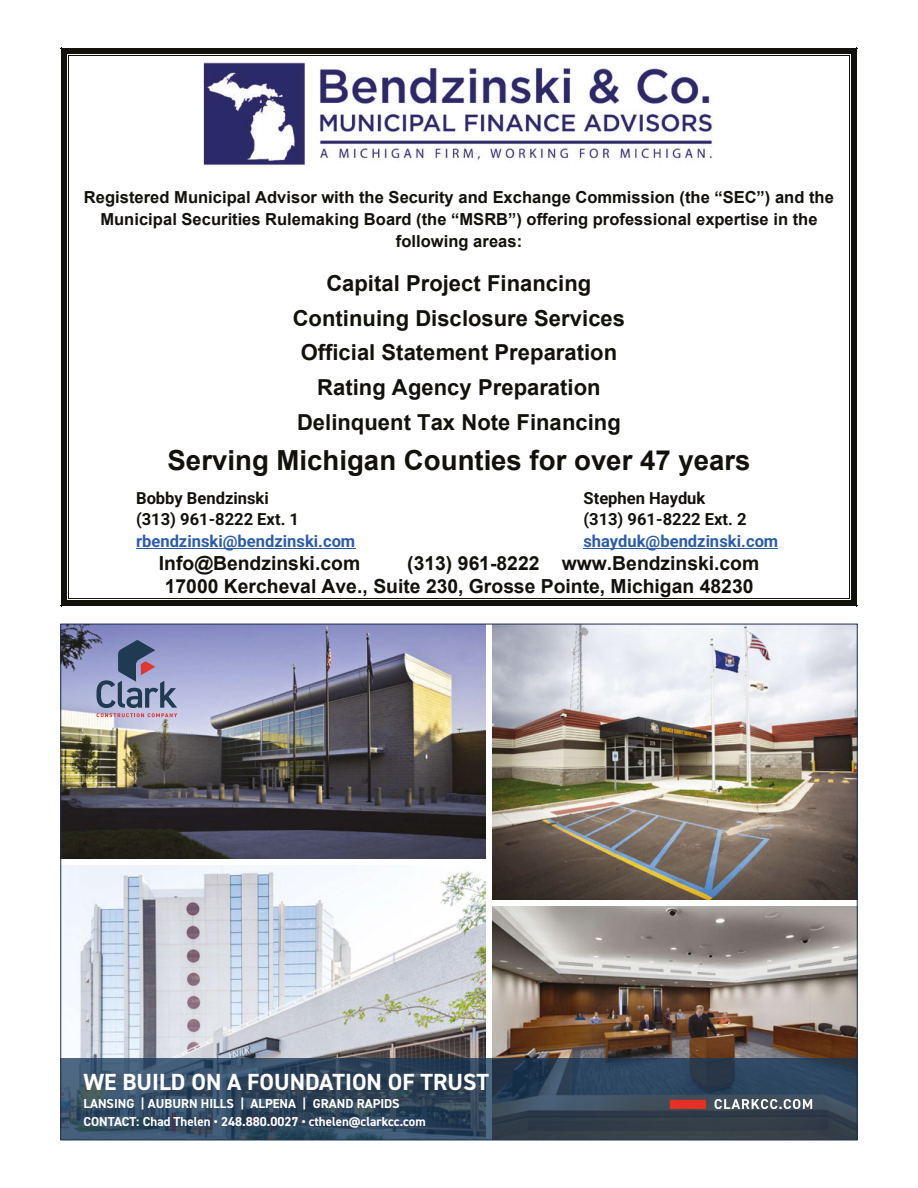
<style>
.page{position:relative;width:918px;height:1188px;background:#fff}
.page>*{position:absolute;margin:0;border:0;box-sizing:border-box;transform-origin:0 0}
.t1{font:700 27.6px "Arial";color:#12110b}
.t2{font:700 23.4px "DIN2014";color:#fff}
.t3{font:700 22.05px/34.8px "Arial";color:#12110b;text-align:center}
.t4{font:700 19.35px/22.2px "Arial";color:#12110b;text-align:right}
.t5{font:700 16.5px/21.9px "Arial";color:#12110b;text-align:center}
.t6{font:700 16.5px "Roboto";color:#12110b}
.t7{font:700 16.5px "Roboto";color:#2c5ca8}
.t8{font:700 13.05px/18.1px "DIN2014";color:#fff}
</style>
<div class="page">
<svg style="left:60px;top:47px;width:33px;height:66px"></svg>
<hr style="left:69px;top:48px;width:780px;height:1px;background:#12110b">
<hr style="left:69px;top:50px;width:780px;height:4px;background:#12110b">
<hr style="left:69px;top:55px;width:780px;height:1px;background:#12110b">
<svg style="left:849px;top:48px;width:8px;height:8px"></svg>
<hr style="left:61px;top:56px;width:1px;height:132px;background:#12110b">
<hr style="left:63px;top:56px;width:4px;height:132px;background:#12110b">
<hr style="left:68px;top:56px;width:1px;height:132px;background:#12110b">
<hr style="left:856px;top:56px;width:1px;height:132px;background:#12110b">
<hr style="left:851px;top:56px;width:4px;height:132px;background:#12110b">
<hr style="left:849px;top:56px;width:1px;height:132px;background:#12110b">
<hr style="left:63px;top:188px;width:4px;height:22px;background:#12110b">
<hr style="left:851px;top:188px;width:4px;height:22px;background:#12110b">
<svg style="left:61px;top:188px;width:1px;height:44px"></svg>
<hr style="left:63px;top:210px;width:4px;height:22px;background:#12110b">
<svg style="left:68px;top:188px;width:1px;height:44px"></svg>
<svg style="left:856px;top:188px;width:1px;height:44px"></svg>
<hr style="left:851px;top:210px;width:4px;height:22px;background:#12110b">
<svg style="left:849px;top:188px;width:1px;height:44px"></svg>
<hr style="left:61px;top:232px;width:1px;height:38px;background:#12110b">
<hr style="left:63px;top:232px;width:4px;height:38px;background:#12110b">
<hr style="left:68px;top:232px;width:1px;height:38px;background:#12110b">
<hr style="left:856px;top:232px;width:1px;height:38px;background:#12110b">
<hr style="left:851px;top:232px;width:4px;height:38px;background:#12110b">
<hr style="left:849px;top:232px;width:1px;height:38px;background:#12110b">
<hr style="left:61px;top:270px;width:1px;height:35px;background:#12110b">
<hr style="left:63px;top:270px;width:4px;height:35px;background:#12110b">
<hr style="left:68px;top:270px;width:1px;height:35px;background:#12110b">
<hr style="left:856px;top:270px;width:1px;height:35px;background:#12110b">
<hr style="left:851px;top:270px;width:4px;height:35px;background:#12110b">
<hr style="left:849px;top:270px;width:1px;height:35px;background:#12110b">
<hr style="left:61px;top:305px;width:1px;height:35px;background:#12110b">
<hr style="left:63px;top:305px;width:4px;height:35px;background:#12110b">
<hr style="left:68px;top:305px;width:1px;height:35px;background:#12110b">
<hr style="left:856px;top:305px;width:1px;height:35px;background:#12110b">
<hr style="left:851px;top:305px;width:4px;height:35px;background:#12110b">
<hr style="left:849px;top:305px;width:1px;height:35px;background:#12110b">
<hr style="left:61px;top:340px;width:1px;height:34px;background:#12110b">
<hr style="left:63px;top:340px;width:4px;height:34px;background:#12110b">
<hr style="left:68px;top:340px;width:1px;height:34px;background:#12110b">
<hr style="left:856px;top:340px;width:1px;height:34px;background:#12110b">
<hr style="left:851px;top:340px;width:4px;height:34px;background:#12110b">
<hr style="left:849px;top:340px;width:1px;height:34px;background:#12110b">
<hr style="left:61px;top:374px;width:1px;height:35px;background:#12110b">
<hr style="left:63px;top:374px;width:4px;height:35px;background:#12110b">
<hr style="left:68px;top:374px;width:1px;height:35px;background:#12110b">
<hr style="left:856px;top:374px;width:1px;height:35px;background:#12110b">
<hr style="left:851px;top:374px;width:4px;height:35px;background:#12110b">
<hr style="left:849px;top:374px;width:1px;height:35px;background:#12110b">
<hr style="left:61px;top:409px;width:1px;height:35px;background:#12110b">
<hr style="left:63px;top:409px;width:4px;height:35px;background:#12110b">
<hr style="left:68px;top:409px;width:1px;height:35px;background:#12110b">
<hr style="left:856px;top:409px;width:1px;height:35px;background:#12110b">
<hr style="left:851px;top:409px;width:4px;height:35px;background:#12110b">
<hr style="left:849px;top:409px;width:1px;height:35px;background:#12110b">
<hr style="left:61px;top:444px;width:1px;height:32px;background:#12110b">
<hr style="left:63px;top:444px;width:4px;height:32px;background:#12110b">
<hr style="left:68px;top:444px;width:1px;height:32px;background:#12110b">
<hr style="left:856px;top:444px;width:1px;height:32px;background:#12110b">
<hr style="left:851px;top:444px;width:4px;height:32px;background:#12110b">
<hr style="left:849px;top:444px;width:1px;height:32px;background:#12110b">
<svg style="left:61px;top:476px;width:1px;height:12px"></svg>
<hr style="left:63px;top:476px;width:4px;height:12px;background:#12110b">
<svg style="left:68px;top:476px;width:1px;height:12px"></svg>
<svg style="left:856px;top:476px;width:1px;height:12px"></svg>
<hr style="left:851px;top:476px;width:4px;height:12px;background:#12110b">
<svg style="left:849px;top:476px;width:1px;height:12px"></svg>
<hr style="left:61px;top:488px;width:1px;height:64px;background:#12110b">
<hr style="left:63px;top:488px;width:4px;height:64px;background:#12110b">
<hr style="left:68px;top:488px;width:1px;height:64px;background:#12110b">
<hr style="left:856px;top:488px;width:1px;height:64px;background:#12110b">
<hr style="left:851px;top:488px;width:4px;height:64px;background:#12110b">
<hr style="left:849px;top:488px;width:1px;height:64px;background:#12110b">
<hr style="left:69px;top:605px;width:780px;height:1px;background:#12110b">
<hr style="left:69px;top:600px;width:780px;height:4px;background:#12110b">
<hr style="left:69px;top:598px;width:780px;height:1px;background:#12110b">
<svg style="left:61px;top:552px;width:8px;height:54px"></svg>
<svg style="left:849px;top:552px;width:8px;height:54px"></svg>
<img style="left:203px;top:62px;width:510px;height:105px">
<hr style="left:136px;top:548px;width:220px;height:1px;background:#2c5ca8">
<hr style="left:583px;top:548px;width:195px;height:1px;background:#2c5ca8">
<img style="left:62px;top:865px;width:424px;height:193px">
<img style="left:493px;top:907px;width:363px;height:151px">
<img style="left:62px;top:626px;width:424px;height:232px">
<svg style="left:62px;top:1058px;width:794px;height:80px;background:#32475c"></svg>
<div style="left:670px;top:1100px;width:36px;height:9px;background:#e62f25"></div>
<svg style="left:715px;top:1099px;width:97px;height:10px"></svg>
<svg style="left:97px;top:640px;width:80px;height:77px;background:#868aad"></svg>
<img style="left:493px;top:626px;width:363px;height:273px">
<p class="t5" style="left:84px;top:187px;width:752px">Registered Municipal Advisor with the Security and Exchange Commission (the “SEC”) and the<br>Municipal Securities Rulemaking Board (the “MSRB”) offering professional expertise in the following areas:</p>
<h3 class="t3" style="left:293px;top:266px;width:334px">Capital Project Financing<br>Continuing Disclosure Services<br>Official Statement Preparation<br>Rating Agency Preparation<br>Delinquent Tax Note Financing</h3>
<h1 class="t1" style="left:168px;top:441px;width:585px">Serving Michigan Counties for over 47 years</h1>
<p class="t6" style="left:136px;top:487px;width:134px">Bobby Bendzinski</p>
<p class="t6" style="left:583px;top:487px;width:123px">Stephen Hayduk</p>
<p class="t6" style="left:136px;top:508px;width:165px">(313) 961-8222 Ext. 1</p>
<p class="t6" style="left:583px;top:508px;width:165px">(313) 961-8222 Ext. 2</p>
<p class="t7" style="left:136px;top:529px;width:221px">rbendzinski@bendzinski.com</p>
<p class="t7" style="left:583px;top:529px;width:196px">shayduk@bendzinski.com</p>
<p class="t4" style="left:159px;top:553px;width:203px">Info@Bendzinski.com</p>
<p class="t4" style="left:165px;top:553px;width:596px">(313) 961-8222 www.Bendzinski.com<br>17000 Kercheval Ave., Suite 230, Grosse Pointe, Michigan 48230</p>
<h2 class="t2" style="left:83px;top:1066px;width:407px">WE BUILD ON A FOUNDATION OF TRUST</h2>
<p class="t8" style="left:83px;top:1094px;width:344px">LANSING | AUBURN HILLS | ALPENA | GRAND RAPIDS<br>CONTACT: Chad Thelen • 248.880.0027 • cthelen@clarkcc.com</p>
</div>
